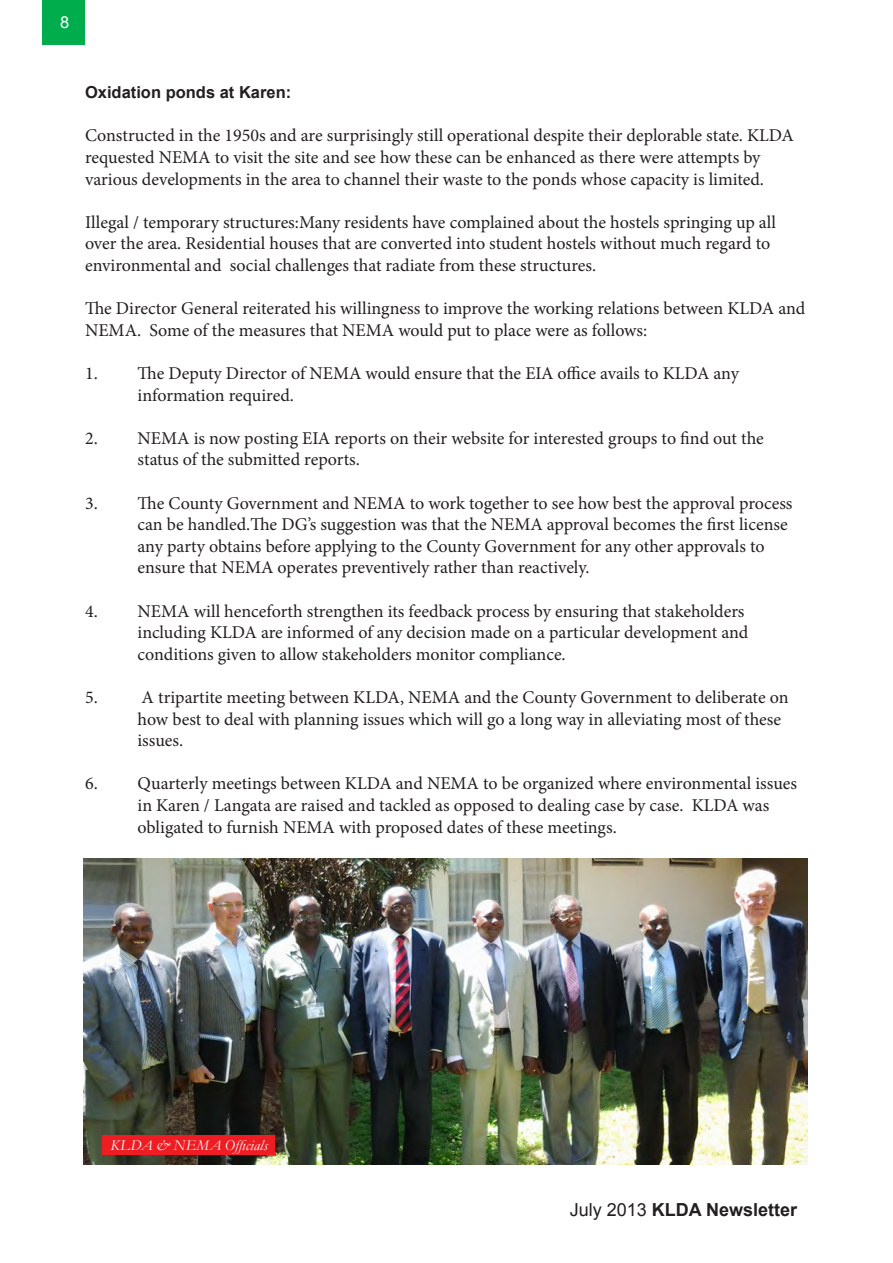
<style>
.page{position:relative;width:893px;height:1263px;background:#fff}
.page>*{position:absolute;margin:0;border:0;box-sizing:border-box;transform-origin:0 0}
.t1{font:18px/21.6px "Minion Pro";color:#231f20}
.t2{font:700 18px "Arial";color:#231f20}
.t3{font:700 16.5px "Arial";color:#231f20}
.t4{font:16.5px "Arial";color:#fff}
.Title___Circle_1{font:italic 15px "Garamond";letter-spacing:.025em;color:#fff}
.s1{font-weight:400}
</style>
<div class="page">
<div style="left:43px;top:0;width:42px;height:45px;background:#00ad4c"></div>
<img style="left:84px;top:859px;width:724px;height:305px">
<div style="left:102px;top:1135px;width:173px;height:20px;background:#ee1d23"></div>
<p class="t4" style="left:60px;top:12px;width:11px">8</p>
<p class="t3" style="left:85px;top:81px;width:208px">Oxidation ponds at Karen:</p>
<p class="t1" style="left:85px;top:125px;width:710px">Constructed in the 1950s and are surprisingly still operational despite their deplorable state. KLDA requested NEMA to visit the site and see how these can be enhanced as there were attempts by various developments in the area to channel their waste to the ponds whose capacity is limited.</p>
<p class="t1" style="left:85px;top:211px;width:693px">Illegal / temporary structures:Many residents have complained about the hostels springing up all over the area. Residential houses that are converted into student hostels without much regard to environmental and social challenges that radiate from these structures.</p>
<p class="t1" style="left:85px;top:298px;width:722px">The Director General reiterated his willingness to improve the working relations between KLDA and<br>NEMA. Some of the measures that NEMA would put to place were as follows:</p>
<p class="t1" style="left:138px;top:362px;width:603px;text-indent:-52px">1. The Deputy Director of NEMA would ensure that the EIA office avails to KLDA any information required.</p>
<p class="t1" style="left:138px;top:427px;width:628px;text-indent:-52px">2. NEMA is now posting EIA reports on their website for interested groups to find out the status of the submitted reports.</p>
<p class="t1" style="left:138px;top:492px;width:656px;text-indent:-52px">3. The County Government and NEMA to work together to see how best the approval process can be handled.The DG’s suggestion was that the NEMA approval becomes the first license any party obtains before applying to the County Government for any other approvals to ensure that NEMA operates preventively rather than reactively.</p>
<p class="t1" style="left:138px;top:600px;width:612px;text-indent:-52px">4. NEMA will henceforth strengthen its feedback process by ensuring that stakeholders including KLDA are informed of any decision made on a particular development and conditions given to allow stakeholders monitor compliance.</p>
<p class="t1" style="left:85px;top:686px;width:14px">5.</p>
<p class="t1" style="left:138px;top:686px;width:652px">A tripartite meeting between KLDA, NEMA and the County Government to deliberate on how best to deal with planning issues which will go a long way in alleviating most of these issues.</p>
<p class="t1" style="left:138px;top:773px;width:661px;text-indent:-52px">6. Quarterly meetings between KLDA and NEMA to be organized where environmental issues in Karen / Langata are raised and tackled as opposed to dealing case by case. KLDA was obligated to furnish NEMA with proposed dates of these meetings.</p>
<p class="Title___Circle_1" style="left:111px;top:1135px;width:159px">KLDA &amp; NEMA Officials</p>
<p class="t2" style="left:570px;top:1198px;width:229px"><span class="s1">July 2013</span> KLDA Newsletter</p>
</div>
